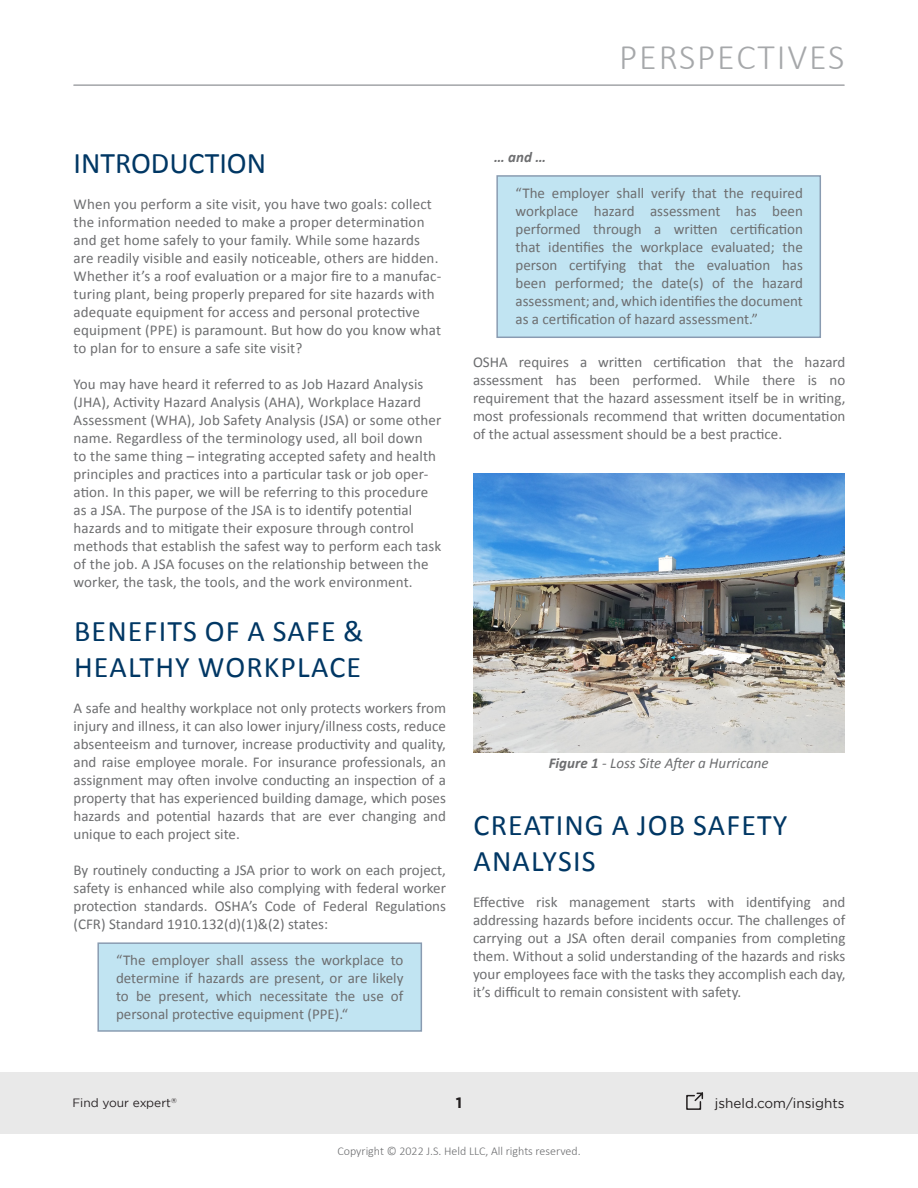
<style>
.page{position:relative;width:918px;height:1188px;background:#fff}
.page>*{position:absolute;margin:0;border:0;box-sizing:border-box;transform-origin:0 0}
.t1{font:300 36px "Calibri";letter-spacing:.05em;color:#a6a8aa}
.Main_Titles{font:30px/36px "Calibri";letter-spacing:.04em;color:#003764}
.Main_Titles-2{font:30px "Calibri";color:#003764}
.Text_Styles{font:15px/18px "Calibri";letter-spacing:.01em;color:#6d6e70;text-align:justify}
.t2{font:italic 15px "Calibri";color:#6d6e70}
.Text_Styles-2{font:italic 700 15px "Calibri";color:#6d6e70}
.t3{font:700 15px "Gotham";color:#231f20}
.t4{font:13.5px "Gotham";color:#231f20}
.t5{font:300 12px "Calibri";color:#6d6e70}
.t6{font:12px "Gotham";color:#241f21}
.t7{font:7.05px "Gotham";color:#241f21}
.s1{font-weight:700}
</style>
<div class="page">
<div style="left:0;top:1072px;width:918px;height:62px;background:#e9e9e9"></div>
<svg style="left:686px;top:1092px;width:18px;height:18px"></svg>
<div style="left:97px;top:942px;width:325px;height:90px;background:#c1e4f2"></div>
<div style="left:496px;top:175px;width:325px;height:163px;background:#c1e4f2"></div>
<hr style="left:74px;top:85px;width:770px;height:1px;background:#a6a8ab">
<img style="left:473px;top:474px;width:371px;height:279px">
<h1 class="t1" style="left:619px;top:35px;width:227px">PERSPECTIVES</h1>
<p class="Main_Titles-2" style="left:74px;top:142px;width:194px">INTRODUCTION</p>
<p class="Text_Styles" style="left:74px;top:195px;width:369px;text-align:left">When you perform a site visit, you have two goals: collect the information needed to make a proper determination and get home safely to your family. While some hazards are readily visible and easily noticeable, others are hidden.<br>Whether it’s a roof evaluation or a major fire to a manufac&shy;turing plant, being properly prepared for site hazards with adequate equipment for access and personal protective equipment (PPE) is paramount. But how do you know what to plan for to ensure a safe site visit?</p>
<p class="Text_Styles" style="left:74px;top:375px;width:369px;text-align:left">You may have heard it referred to as Job Hazard Analysis (JHA), Activity Hazard Analysis (AHA), Workplace Hazard Assessment (WHA), Job Safety Analysis (JSA) or some other name. Regardless of the terminology used, all boil down<br>to the same thing – integrating accepted safety and health principles and practices into a particular task or job oper&shy;ation. In this paper, we will be referring to this procedure as a JSA. The purpose of the JSA is to identify potential hazards and to mitigate their exposure through control methods that establish the safest way to perform each task of the job. A JSA focuses on the relationship between the worker, the task, the tools, and the work environment.</p>
<p class="Main_Titles" style="left:74px;top:612px;width:291px">BENEFITS OF A SAFE &amp;<br>HEALTHY WORKPLACE</p>
<p class="Text_Styles" style="left:74px;top:699px;width:374px">A safe and healthy workplace not only protects workers from injury and illness, it can also lower injury/illness costs, reduce absenteeism and turnover, increase productivity and quality, and raise employee morale. For insurance professionals, an assignment may often involve conducting an inspection of a property that has experienced building damage, which poses hazards and potential hazards that are ever changing and unique to each project site.</p>
<p class="Text_Styles" style="left:74px;top:861px;width:374px">By routinely conducting a JSA prior to work on each project, safety is enhanced while also complying with federal worker protection standards. OSHA’s Code of Federal Regulations (CFR) Standard 1910.132(d)(1)&amp;(2) states:</p>
<p class="Text_Styles" style="left:116px;top:951px;width:289px">“The employer shall assess the workplace to determine if hazards are present, or are likely to be present, which necessitate the use of personal protective equipment (PPE).“</p>
<p class="Text_Styles-2" style="left:494px;top:146px;width:53px">… and …</p>
<p class="Text_Styles" style="left:516px;top:184px;width:289px">“The employer shall verify that the required workplace hazard assessment has been performed through a written certification that identifies the workplace evaluated; the person certifying that the evaluation has been performed; the date(s) of the hazard assessment; and, which identifies the document as a certification of hazard assessment.”</p>
<p class="Text_Styles" style="left:473px;top:353px;width:374px">OSHA requires a written certification that the hazard assessment has been performed. While there is no requirement that the hazard assessment itself be in writing, most professionals recommend that written documentation of the actual assessment should be a best practice.</p>
<p class="t2" style="left:549px;top:752px;width:222px"><span class="s1">Figure 1</span> - Loss Site After a Hurricane</p>
<p class="Main_Titles" style="left:474px;top:807px;width:316px">CREATING A JOB SAFETY<br>ANALYSIS</p>
<p class="Text_Styles" style="left:473px;top:893px;width:374px">Effective risk management starts with identifying and addressing hazards before incidents occur. The challenges of carrying out a JSA often derail companies from completing them. Without a solid understanding of the hazards and risks your employees face with the tasks they accomplish each day, it’s difficult to remain consistent with safety.</p>
<p class="t6" style="left:72px;top:1096px;width:100px">Find your expert</p>
<p class="t3" style="left:456px;top:1093px;width:8px">1</p>
<p class="t4" style="left:715px;top:1095px;width:131px">jsheld.com/insights</p>
<p class="t7" style="left:171px;top:1096px;width:7px">®</p>
<p class="t5" style="left:337px;top:1144px;width:245px">Copyright © 2022 J.S. Held LLC, All rights reserved.</p>
</div>
